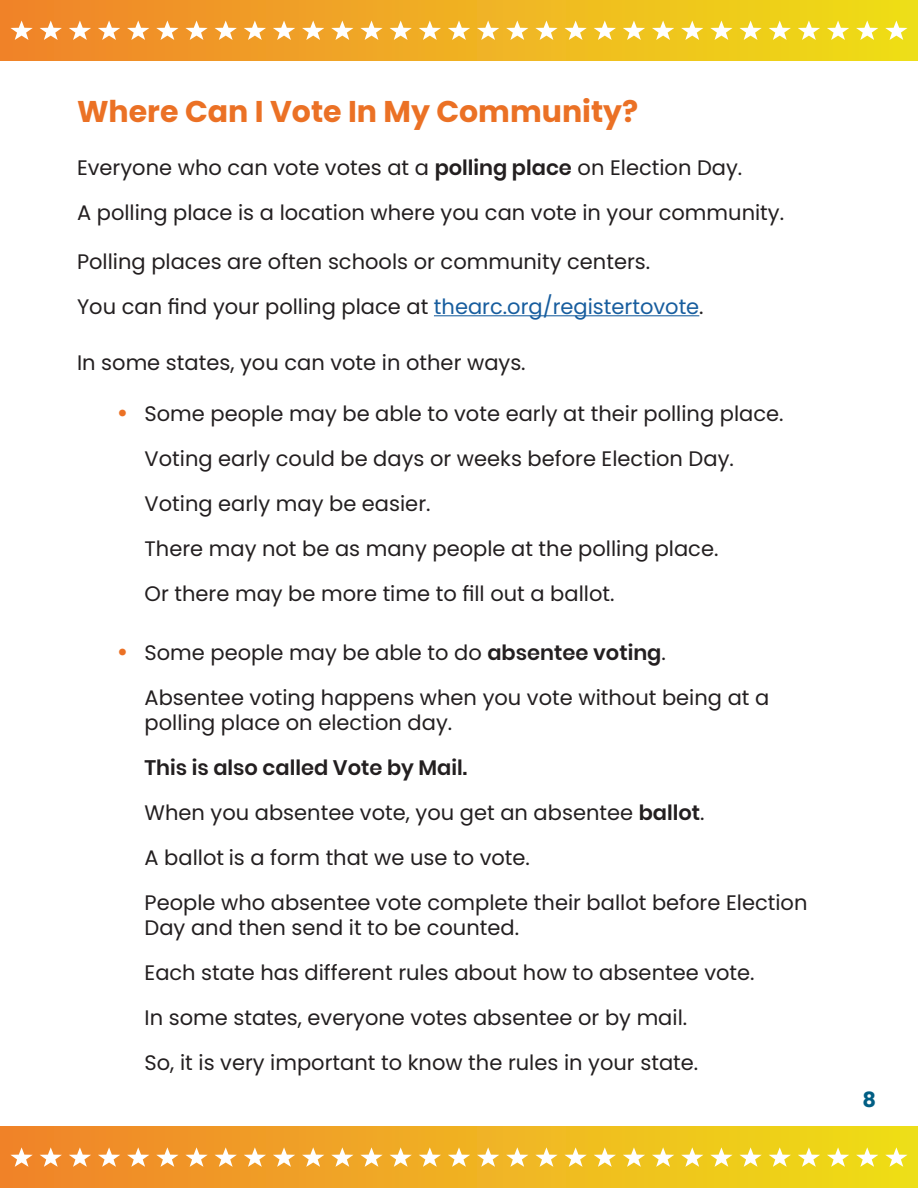
<style>
.page{position:relative;width:918px;height:1188px;background:#fff}
.page>*{position:absolute;margin:0;border:0;box-sizing:border-box;transform-origin:0 0}
.Title_-ORANGE{font:700 30px "Poppins";color:#eb7125}
.Title_-ORANGE-2{font:21px/45px "Poppins";color:#231f20}
.t1{font:600 21px "Poppins";color:#231f20}
.t2{font:700 21px "Poppins";color:#015e84}
.s1{font-weight:600}
.s2{color:#175d9e}
.s3{font-weight:600;font-size:24px;color:#eb7125}
</style>
<div class="page">
<div style="left:0;top:0;width:918px;height:60px;background:linear-gradient(to right,#f1822c,#eedf17)"></div>
<svg style="left:10px;top:21px;width:23px;height:19px"></svg>
<svg style="left:40px;top:21px;width:22px;height:19px"></svg>
<svg style="left:69px;top:21px;width:22px;height:19px"></svg>
<svg style="left:98px;top:21px;width:22px;height:19px"></svg>
<svg style="left:127px;top:21px;width:22px;height:19px"></svg>
<svg style="left:156px;top:21px;width:23px;height:19px"></svg>
<svg style="left:185px;top:21px;width:23px;height:19px"></svg>
<svg style="left:215px;top:21px;width:22px;height:19px"></svg>
<svg style="left:244px;top:21px;width:22px;height:19px"></svg>
<svg style="left:273px;top:21px;width:22px;height:19px"></svg>
<svg style="left:302px;top:21px;width:22px;height:19px"></svg>
<svg style="left:331px;top:21px;width:23px;height:19px"></svg>
<svg style="left:360px;top:21px;width:23px;height:19px"></svg>
<svg style="left:390px;top:21px;width:22px;height:19px"></svg>
<svg style="left:419px;top:21px;width:22px;height:19px"></svg>
<svg style="left:448px;top:21px;width:22px;height:19px"></svg>
<svg style="left:477px;top:21px;width:22px;height:19px"></svg>
<svg style="left:506px;top:21px;width:22px;height:19px"></svg>
<svg style="left:535px;top:21px;width:23px;height:19px"></svg>
<svg style="left:564px;top:21px;width:23px;height:19px"></svg>
<svg style="left:594px;top:21px;width:22px;height:19px"></svg>
<svg style="left:623px;top:21px;width:22px;height:19px"></svg>
<svg style="left:739px;top:21px;width:23px;height:19px"></svg>
<svg style="left:652px;top:21px;width:22px;height:19px"></svg>
<svg style="left:681px;top:21px;width:22px;height:19px"></svg>
<svg style="left:710px;top:21px;width:23px;height:19px"></svg>
<svg style="left:769px;top:21px;width:22px;height:19px"></svg>
<svg style="left:798px;top:21px;width:22px;height:19px"></svg>
<svg style="left:827px;top:21px;width:22px;height:19px"></svg>
<svg style="left:856px;top:21px;width:22px;height:19px"></svg>
<svg style="left:885px;top:21px;width:23px;height:19px"></svg>
<div style="left:0;top:1127px;width:918px;height:60px;background:linear-gradient(to right,#f1822c,#eedf17)"></div>
<svg style="left:10px;top:1147px;width:23px;height:20px"></svg>
<svg style="left:40px;top:1147px;width:22px;height:20px"></svg>
<svg style="left:69px;top:1147px;width:22px;height:20px"></svg>
<svg style="left:98px;top:1147px;width:22px;height:20px"></svg>
<svg style="left:127px;top:1147px;width:22px;height:20px"></svg>
<svg style="left:156px;top:1147px;width:23px;height:20px"></svg>
<svg style="left:185px;top:1147px;width:23px;height:20px"></svg>
<svg style="left:215px;top:1147px;width:22px;height:20px"></svg>
<svg style="left:244px;top:1147px;width:22px;height:20px"></svg>
<svg style="left:273px;top:1147px;width:22px;height:20px"></svg>
<svg style="left:302px;top:1147px;width:22px;height:20px"></svg>
<svg style="left:331px;top:1147px;width:23px;height:20px"></svg>
<svg style="left:360px;top:1147px;width:23px;height:20px"></svg>
<svg style="left:390px;top:1147px;width:22px;height:20px"></svg>
<svg style="left:419px;top:1147px;width:22px;height:20px"></svg>
<svg style="left:448px;top:1147px;width:22px;height:20px"></svg>
<svg style="left:477px;top:1147px;width:22px;height:20px"></svg>
<svg style="left:506px;top:1147px;width:22px;height:20px"></svg>
<svg style="left:535px;top:1147px;width:23px;height:20px"></svg>
<svg style="left:564px;top:1147px;width:23px;height:20px"></svg>
<svg style="left:594px;top:1147px;width:22px;height:20px"></svg>
<svg style="left:623px;top:1147px;width:22px;height:20px"></svg>
<svg style="left:739px;top:1147px;width:23px;height:20px"></svg>
<svg style="left:652px;top:1147px;width:22px;height:20px"></svg>
<svg style="left:681px;top:1147px;width:22px;height:20px"></svg>
<svg style="left:710px;top:1147px;width:23px;height:20px"></svg>
<svg style="left:769px;top:1147px;width:22px;height:20px"></svg>
<svg style="left:798px;top:1147px;width:22px;height:20px"></svg>
<svg style="left:827px;top:1147px;width:22px;height:20px"></svg>
<svg style="left:856px;top:1147px;width:22px;height:20px"></svg>
<svg style="left:885px;top:1147px;width:23px;height:20px"></svg>
<hr style="left:434px;top:315px;width:265px;height:1px;background:#175d9e">
<p class="Title_-ORANGE" style="left:77px;top:94px;width:563px">Where Can I Vote In My Community?</p>
<p class="Title_-ORANGE-2" style="left:77px;top:145px;width:667px">Everyone who can vote votes at a <span class="s1">polling place</span> on Election Day.</p>
<p class="Title_-ORANGE-2" style="left:77px;top:190px;width:709px">A polling place is a location where you can vote in your community.</p>
<p class="Title_-ORANGE-2" style="left:77px;top:239px;width:575px">Polling places are often schools or community centers.</p>
<p class="Title_-ORANGE-2" style="left:77px;top:284px;width:628px">You can find your polling place at <span class="s2">thearc.org/registertovote</span>.</p>
<p class="Title_-ORANGE-2" style="left:77px;top:340px;width:450px">In some states, you can vote in other ways.</p>
<p class="Title_-ORANGE-2" style="left:118px;top:392px;width:668px"><span class="s3">•</span> Some people may be able to vote early at their polling place.</p>
<p class="Title_-ORANGE-2" style="left:145px;top:437px;width:591px">Voting early could be days or weeks before Election Day.<br>Voting early may be easier.</p>
<p class="Title_-ORANGE-2" style="left:145px;top:527px;width:575px">There may not be as many people at the polling place.</p>
<p class="Title_-ORANGE-2" style="left:145px;top:572px;width:471px">Or there may be more time to fill out a ballot.</p>
<p class="Title_-ORANGE-2" style="left:145px;top:630px;width:626px;text-indent:-27px"><span class="s3">•</span> Some people may be able to do <span class="s1">absentee voting</span>.<br>Absentee voting happens when you vote without being at a</p>
<p class="Title_-ORANGE-2" style="left:145px;top:700px;width:309px">polling place on election day.</p>
<p class="t1" style="left:145px;top:756px;width:324px">This is also called Vote by Mail.</p>
<p class="Title_-ORANGE-2" style="left:145px;top:790px;width:562px">When you absentee vote, you get an absentee <span class="s1">ballot</span>.</p>
<p class="Title_-ORANGE-2" style="left:145px;top:835px;width:387px">A ballot is a form that we use to vote.</p>
<p class="Title_-ORANGE-2" style="left:145px;top:890px;width:664px;line-height:25.2px">People who absentee vote complete their ballot before Election<br>Day and then send it to be counted.</p>
<p class="Title_-ORANGE-2" style="left:145px;top:951px;width:612px">Each state has different rules about how to absentee vote.</p>
<p class="Title_-ORANGE-2" style="left:145px;top:996px;width:544px">In some states, everyone votes absentee or by mail.</p>
<p class="Title_-ORANGE-2" style="left:145px;top:1041px;width:555px">So, it is very important to know the rules in your state.</p>
<p class="t2" style="left:863px;top:1088px;width:15px">8</p>
</div>
